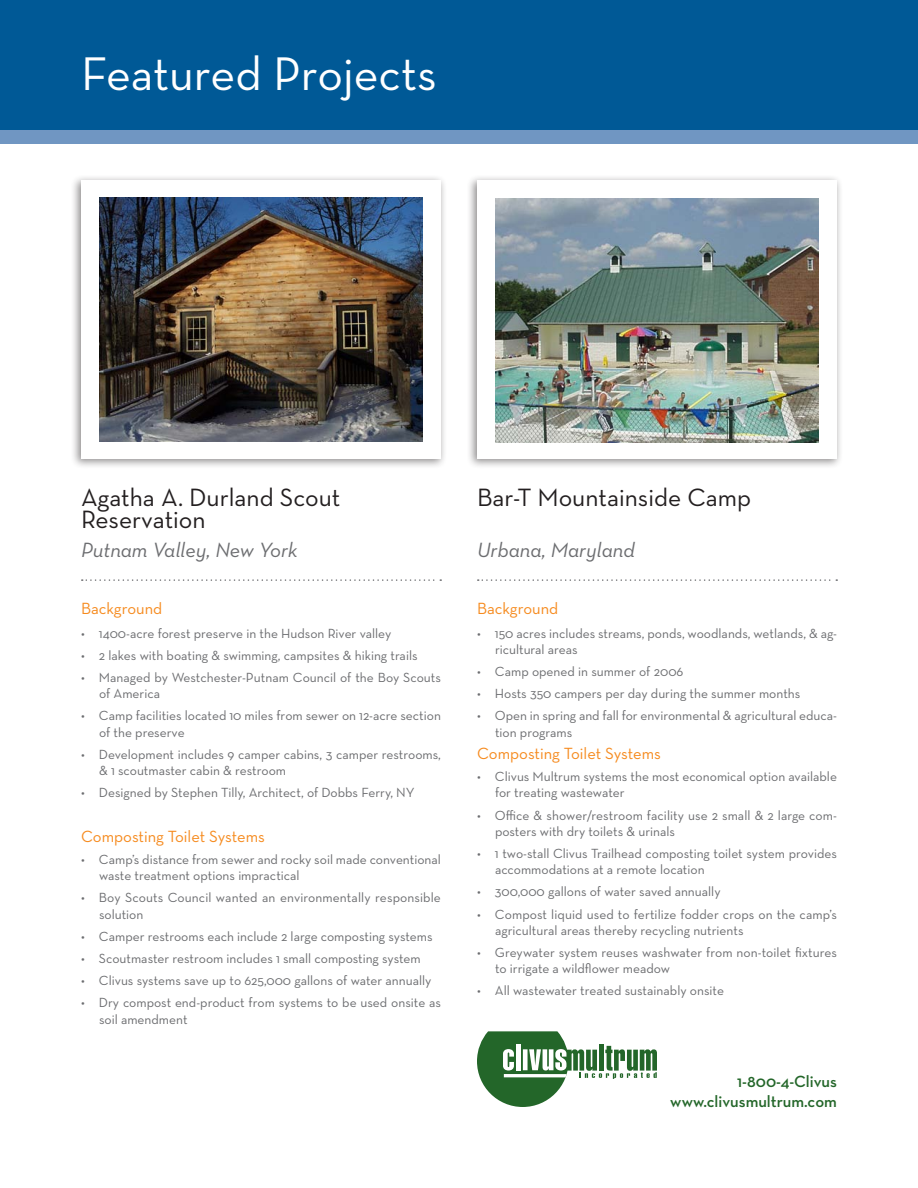
<style>
.page{position:relative;width:918px;height:1188px;background:#fff}
.page>*{position:absolute;margin:0;border:0;box-sizing:border-box;transform-origin:0 0}
.Section_Head{font:48px "Neutraface Text";color:#fff}
.Headline{font:25.5px/22.5px "Neutraface Text";color:#231f20}
.Deck{font:italic 21px "Neutraface Text";color:#6c6d70}
.Bullet{font:16.5px "Neutraface Text";letter-spacing:-.005em;color:#f68b1f}
.Footer_Text{font:600 16.5px "Neutraface Text";color:#236629}
.Subheading{font:16.5px "Neutraface Text";color:#f68b1f}
.Bullet-2{font:13.5px/16.2px "Neutraface Text";color:#6c6d70}
</style>
<div class="page">
<div style="left:0;top:0;width:918px;height:144px;background:#005996"></div>
<div style="left:0;top:130px;width:918px;height:14px;background:#7096c2"></div>
<svg style="left:477px;top:1031px;width:180px;height:76px"></svg>
<svg style="left:82px;top:579px;width:359px;height:2px"></svg>
<svg style="left:478px;top:579px;width:359px;height:2px"></svg>
<div style="left:71px;top:174px;width:376px;height:295px;background:#231f20;opacity:.5"></div>
<div style="left:81px;top:180px;width:360px;height:279px;background:#fff"></div>
<div style="left:467px;top:174px;width:376px;height:295px;background:#231f20;opacity:.5"></div>
<div style="left:477px;top:180px;width:360px;height:279px;background:#fff"></div>
<img style="left:99px;top:198px;width:324px;height:243px">
<img style="left:495px;top:198px;width:324px;height:244px">
<p class="Section_Head" style="left:81px;top:44px;width:357px">Featured Projects</p>
<p class="Headline" style="left:81px;top:486px;width:261px">Agatha A. Durland Scout<br>Reservation</p>
<p class="Deck" style="left:81px;top:537px;width:218px">Putnam Valley, New York</p>
<p class="Subheading" style="left:81px;top:598px;width:83px">Background</p>
<p class="Bullet-2" style="left:81px;top:625px;width:312px">• 1400-acre forest preserve in the Hudson River valley</p>
<p class="Bullet-2" style="left:81px;top:647px;width:338px">• 2 lakes with boating &amp; swimming, campsites &amp; hiking trails</p>
<p class="Bullet-2" style="left:99px;top:669px;width:343px;text-indent:-18px">• Managed by Westchester-Putnam Council of the Boy Scouts of America</p>
<p class="Bullet-2" style="left:99px;top:708px;width:343px;text-indent:-18px">• Camp facilities located 10 miles from sewer on 12-acre section of the preserve</p>
<p class="Bullet-2" style="left:99px;top:746px;width:344px;text-indent:-18px">• Development includes 9 camper cabins, 3 camper restrooms, &amp; 1 scoutmaster cabin &amp; restroom</p>
<p class="Bullet-2" style="left:81px;top:784px;width:335px">• Designed by Stephen Tilly, Architect, of Dobbs Ferry, NY</p>
<p class="Bullet" style="left:81px;top:826px;width:186px">Composting Toilet Systems</p>
<p class="Bullet-2" style="left:99px;top:851px;width:344px;text-indent:-18px">• Camp’s distance from sewer and rocky soil made conventional waste treatment options impractical</p>
<p class="Bullet-2" style="left:99px;top:890px;width:343px;text-indent:-18px">• Boy Scouts Council wanted an environmentally responsible solution</p>
<p class="Bullet-2" style="left:81px;top:928px;width:353px">• Camper restrooms each include 2 large composting systems</p>
<p class="Bullet-2" style="left:81px;top:950px;width:341px">• Scoutmaster restroom includes 1 small composting system</p>
<p class="Bullet-2" style="left:81px;top:972px;width:352px">• Clivus systems save up to 625,000 gallons of water annually</p>
<p class="Bullet-2" style="left:99px;top:995px;width:343px;text-indent:-18px">• Dry compost end-product from systems to be used onsite as soil amendment</p>
<p class="Headline" style="left:477px;top:486px;width:276px">Bar-T Mountainside Camp</p>
<p class="Deck" style="left:477px;top:537px;width:159px">Urbana, Maryland</p>
<p class="Subheading" style="left:477px;top:598px;width:83px">Background</p>
<p class="Bullet-2" style="left:495px;top:625px;width:343px;text-indent:-18px">• 150 acres includes streams, ponds, woodlands, wetlands, &amp; ag&shy;ricultural areas</p>
<p class="Bullet-2" style="left:477px;top:663px;width:208px">• Camp opened in summer of 2006</p>
<p class="Bullet-2" style="left:477px;top:685px;width:325px">• Hosts 350 campers per day during the summer months</p>
<p class="Bullet-2" style="left:495px;top:708px;width:343px;text-indent:-18px">• Open in spring and fall for environmental &amp; agricultural educa&shy;tion programs</p>
<p class="Bullet" style="left:477px;top:743px;width:186px">Composting Toilet Systems</p>
<p class="Bullet-2" style="left:495px;top:768px;width:343px;text-indent:-18px">• Clivus Multrum systems the most economical option available for treating wastewater</p>
<p class="Bullet-2" style="left:495px;top:807px;width:343px;text-indent:-18px">• Office &amp; shower/restroom facility use 2 small &amp; 2 large com&shy;posters with dry toilets &amp; urinals</p>
<p class="Bullet-2" style="left:495px;top:845px;width:344px;text-indent:-18px">• 1 two-stall Clivus Trailhead composting toilet system provides accommodations at a remote location</p>
<p class="Bullet-2" style="left:477px;top:884px;width:245px">• 300,000 gallons of water saved annually</p>
<p class="Bullet-2" style="left:495px;top:906px;width:344px;text-indent:-18px">• Compost liquid used to fertilize fodder crops on the camp’s agricultural areas thereby recycling nutrients</p>
<p class="Bullet-2" style="left:495px;top:944px;width:343px;text-indent:-18px">• Greywater system reuses washwater from non-toilet fixtures to irrigate a wildflower meadow</p>
<p class="Bullet-2" style="left:477px;top:983px;width:248px">• All wastewater treated sustainably onsite</p>
<p class="Footer_Text" style="left:737px;top:1071px;width:101px">1-800-4-Clivus</p>
<p class="Footer_Text" style="left:670px;top:1091px;width:168px">www.clivusmultrum.com</p>
</div>
